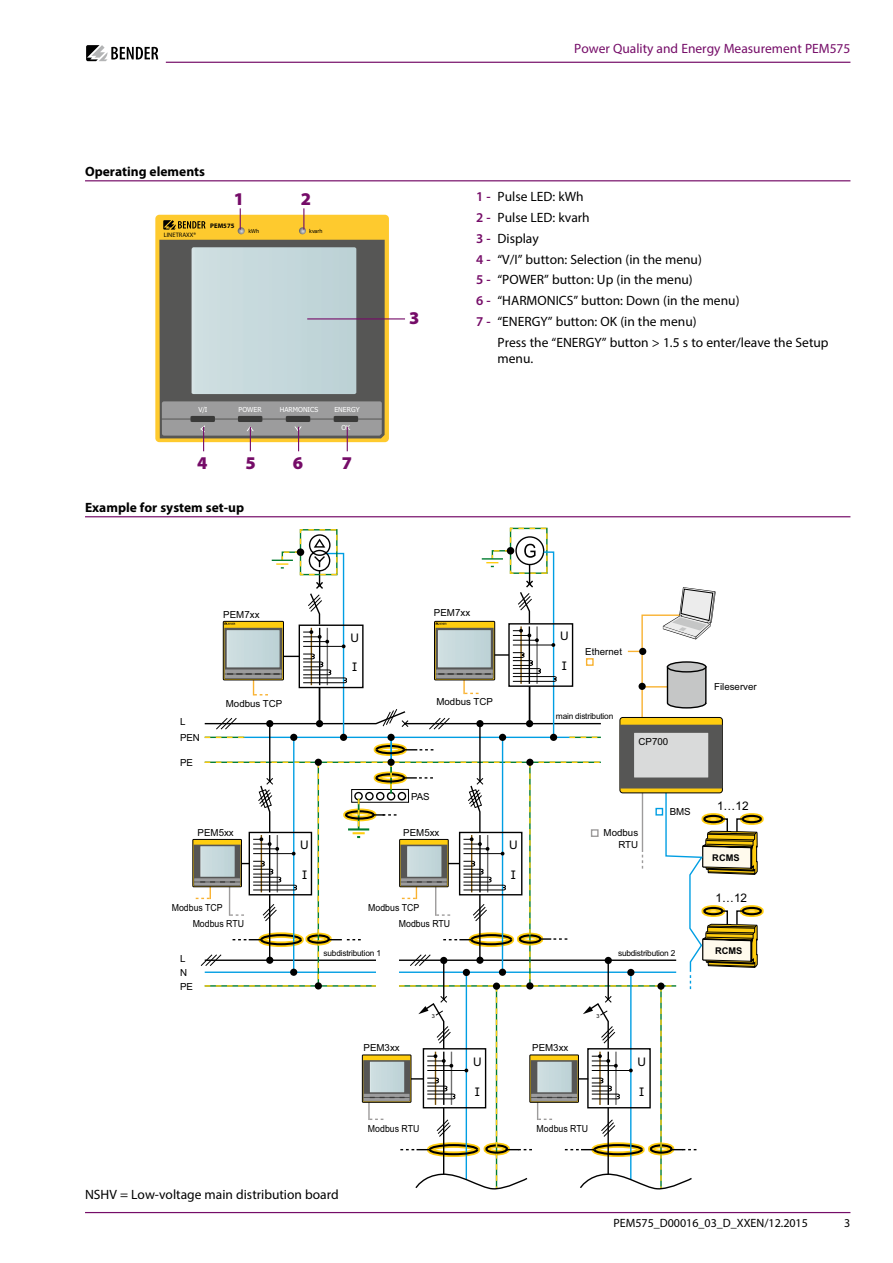
<style>
.page{position:relative;width:893px;height:1263px;background:#fff}
.page>*{position:absolute;margin:0;border:0;box-sizing:border-box;transform-origin:0 0}
.t1{font:900 18px "Myriad Pro";color:#750c68}
.t2{font:13.5px/20.7px "Myriad Pro";color:#000}
.t3{font:700 13.5px "Myriad Pro";color:#000}
.t4{font:13.5px "Myriad Pro";color:#750c68}
.t5{font:12px "Myriad Pro";color:#000}
.t6{font:11.85px "Arial";color:#000}
.t7{font:11.85px "Arialmonospacedfor SAP";color:#000}
.t8{font:9.75px/13.6px "Arial";color:#000}
.t9{font:9.75px/16.2px "Arial";color:#000;scale:.9 1}
.t10{font:700 9.3px "Arial";color:#000}
.t11{font:8.4px "Arial";letter-spacing:-.025em;color:#000}
.t12{font:6.9px "Tahoma";color:#fff}
.t13{font:700 6.6px "Myriad Pro";color:#000}
.t14{font:6.45px "Myriad Pro";letter-spacing:-.01em;color:#000}
.t15{font:5.55px "Arial";color:#000}
.t16{font:5.4px "Tahoma";color:#000}
.s1{font-weight:600;color:#750c68}
</style>
<div class="page">
<hr style="left:166px;top:62px;width:684px;height:1px;background:#750c68">
<svg style="left:86px;top:45px;width:72px;height:16px"></svg>
<hr style="left:85px;top:1212px;width:765px;height:1px;background:#750c68">
<hr style="left:85px;top:180px;width:765px;height:1px;background:#750c68">
<div style="left:155px;top:215px;width:234px;height:227px;background:#feca2e;border-radius:4px"></div>
<svg style="left:163px;top:220px;width:42px;height:10px"></svg>
<svg style="left:238px;top:208px;width:7px;height:26px"></svg>
<svg style="left:159px;top:240px;width:226px;height:211px;background:#a2aaa9"></svg>
<svg style="left:299px;top:208px;width:7px;height:26px"></svg>
<hr style="left:307px;top:318px;width:98px;height:1px;background:#750c68">
<hr style="left:85px;top:516px;width:765px;height:1px;background:#750c68">
<div style="left:740px;top:813px;width:24px;height:12px;border:6px solid #ffcd0f;border-radius:50%"></div>
<div style="left:740px;top:905px;width:24px;height:12px;border:6px solid #ffcd0f;border-radius:50%"></div>
<div style="left:193px;top:839px;width:49px;height:48px;border:1px solid #000"></div>
<svg style="left:194px;top:528px;width:569px;height:661px"></svg>
<p class="t3" style="left:85px;top:163px;width:122px">Operating elements</p>
<h1 class="t1" style="left:234px;top:189px;width:12px">1</h1>
<h1 class="t1" style="left:301px;top:189px;width:12px">2</h1>
<p class="t14" style="left:164px;top:231px;width:34px">LINETRAXX®</p>
<p class="t13" style="left:210px;top:222px;width:26px">PEM575</p>
<p class="t16" style="left:248px;top:227px;width:12px">kWh</p>
<p class="t16" style="left:309px;top:227px;width:15px">kvarh</p>
<p class="t12" style="left:198px;top:405px;width:11px">V/I</p>
<p class="t12" style="left:239px;top:405px;width:25px">POWER</p>
<p class="t12" style="left:280px;top:405px;width:40px">HARMONICS</p>
<p class="t12" style="left:334px;top:405px;width:27px">ENERGY</p>
<p class="t12" style="left:341px;top:423px;width:10px">OK</p>
<h1 class="t1" style="left:197px;top:452px;width:12px">4</h1>
<h1 class="t1" style="left:246px;top:452px;width:12px">5</h1>
<h1 class="t1" style="left:293px;top:452px;width:12px">6</h1>
<h1 class="t1" style="left:342px;top:452px;width:12px">7</h1>
<p class="t3" style="left:85px;top:499px;width:161px">Example for system set-up</p>
<h1 class="t1" style="left:409px;top:308px;width:12px">3</h1>
<p class="t4" style="left:574px;top:40px;width:278px">Power Quality and Energy Measurement PEM575</p>
<p class="t2" style="left:476px;top:186px;width:265px"><span class="s1">1 -</span> Pulse LED: kWh<br><span class="s1">2 -</span> Pulse LED: kvarh<br><span class="s1">3 -</span> Display<br><span class="s1">4 -</span> “V/I” button: Selection (in the menu)<br><span class="s1">5 -</span> “POWER” button: Up (in the menu)<br><span class="s1">6 -</span> “HARMONICS” button: Down (in the menu)<br><span class="s1">7 -</span> “ENERGY” button: OK (in the menu)</p>
<p class="t2" style="left:497px;top:334px;width:333px;line-height:16.5px">Press the “ENERGY” button &gt; 1.5 s to enter/leave the Setup menu.</p>
<p class="t8" style="left:223px;top:607px;width:38px">PEM7xx</p>
<p class="t8" style="left:434px;top:606px;width:38px">PEM7xx</p>
<p class="t8" style="left:180px;top:714px;width:22px;line-height:15.6px">L<br>PEN</p>
<p class="t8" style="left:180px;top:755px;width:14px">PE</p>
<p class="t8" style="left:226px;top:697px;width:58px">Modbus TCP</p>
<p class="t6" style="left:350px;top:630px;width:10px">U</p>
<p class="t7" style="left:351px;top:660px;width:9px">I</p>
<p class="t8" style="left:436px;top:695px;width:58px">Modbus TCP</p>
<p class="t8" style="left:411px;top:790px;width:20px">PAS</p>
<p class="t8" style="left:198px;top:825px;width:38px">PEM5xx</p>
<p class="t8" style="left:403px;top:825px;width:38px">PEM5xx</p>
<p class="t9" style="left:193px;top:900px;width:59px;text-indent:-21px">Modbus TCP<br>Modbus RTU</p>
<p class="t6" style="left:300px;top:837px;width:10px">U</p>
<p class="t7" style="left:301px;top:868px;width:9px">I</p>
<p class="t9" style="left:399px;top:900px;width:59px;text-indent:-31px">Modbus TCP<br>Modbus RTU</p>
<p class="t6" style="left:509px;top:837px;width:10px">U</p>
<p class="t7" style="left:510px;top:868px;width:9px">I</p>
<p class="t6" style="left:560px;top:628px;width:10px">U</p>
<p class="t7" style="left:561px;top:659px;width:9px">I</p>
<p class="t8" style="left:585px;top:645px;width:38px">Ethernet</p>
<p class="t11" style="left:556px;top:711px;width:59px">main distribution</p>
<p class="t8" style="left:638px;top:735px;width:31px">CP700</p>
<p class="t8" style="left:670px;top:805px;width:23px">BMS</p>
<p class="t8" style="left:604px;top:827px;width:36px;line-height:11.7px;text-align:right">Modbus<br>RTU</p>
<p class="t8" style="left:180px;top:952px;width:14px">L<br>N<br>PE</p>
<p class="t11" style="left:324px;top:947px;width:59px">subdistribution 1</p>
<p class="t11" style="left:618px;top:947px;width:59px">subdistribution 2</p>
<p class="t8" style="left:364px;top:1041px;width:38px">PEM3xx</p>
<p class="t15" style="left:432px;top:1013px;width:5px">3</p>
<p class="t9" style="left:368px;top:1121px;width:59px">Modbus RTU</p>
<p class="t6" style="left:473px;top:1054px;width:10px">U</p>
<p class="t7" style="left:474px;top:1084px;width:9px">I</p>
<p class="t8" style="left:532px;top:1041px;width:38px">PEM3xx</p>
<p class="t15" style="left:596px;top:1013px;width:5px">3</p>
<p class="t9" style="left:537px;top:1121px;width:59px">Modbus RTU</p>
<p class="t6" style="left:638px;top:1054px;width:10px">U</p>
<p class="t7" style="left:638px;top:1084px;width:9px">I</p>
<p class="t8" style="left:714px;top:680px;width:44px">Fileserver</p>
<p class="t6" style="left:717px;top:798px;width:33px">1…12</p>
<p class="t10" style="left:712px;top:852px;width:29px">RCMS</p>
<p class="t6" style="left:716px;top:890px;width:33px">1…12</p>
<p class="t10" style="left:715px;top:945px;width:29px">RCMS</p>
<p class="t2" style="left:85px;top:1184px;width:255px">NSHV = Low-voltage main distribution board</p>
<p class="t5" style="left:613px;top:1216px;width:196px">PEM575_D00016_03_D_XXEN/12.2015</p>
<p class="t5" style="left:844px;top:1216px;width:8px">3</p>
</div>
